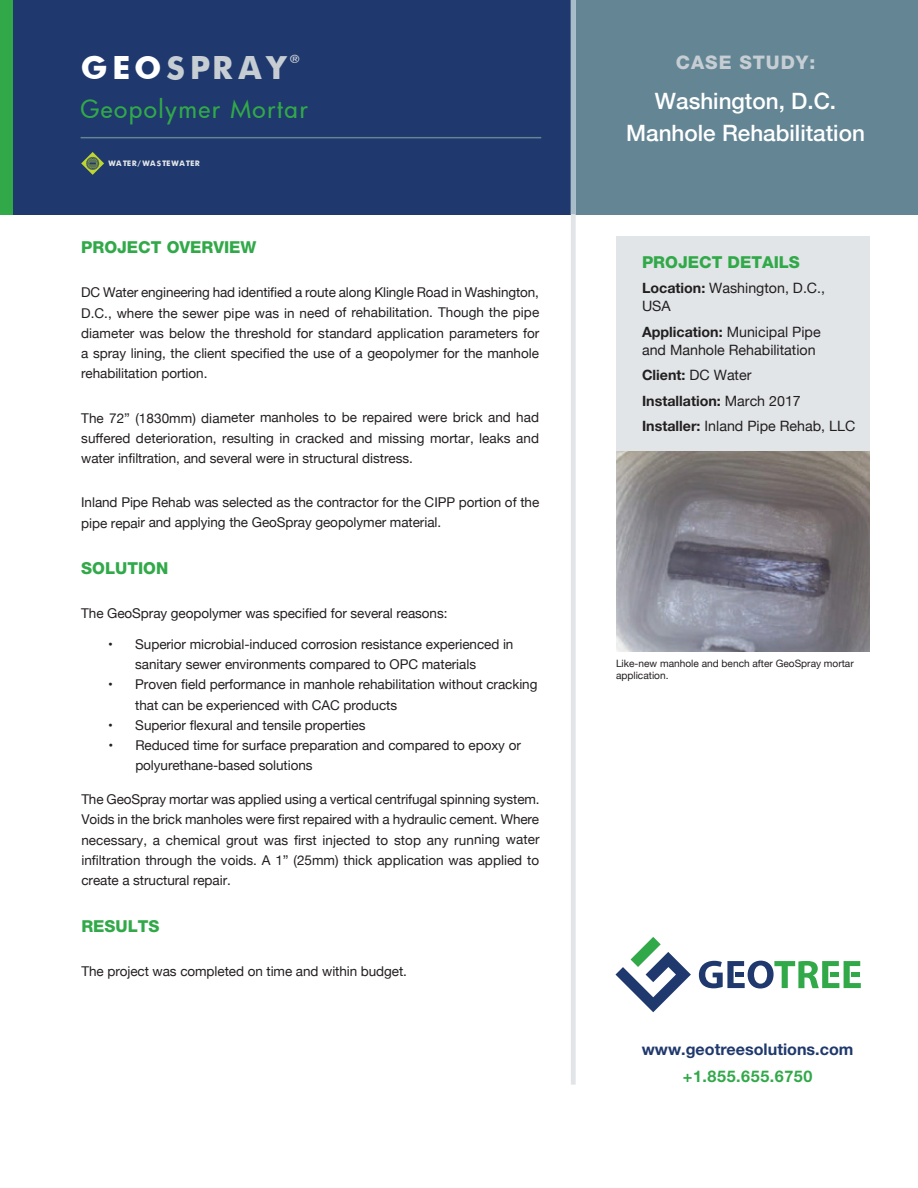
<style>
.page{position:relative;width:918px;height:1188px;background:#fff}
.page>*{position:absolute;margin:0;border:0;box-sizing:border-box;transform-origin:0 0}
.t1{font:700 35.85px "Futura";letter-spacing:.1em;color:#c6ced4}
.t2{font:500 24.3px "Futura";letter-spacing:.06em;color:#31a949}
.t3{font:500 22.5px/31.5px "Helvetica Neue";color:#fff;text-align:center}
.t4{font:800 18.75px "Helvetica Neue";letter-spacing:.05em;color:#c6ced4}
.t5{font:800 16.5px "Helvetica Neue";color:#31a949}
.t6{font:700 16.2px "Helvetica Neue";color:#1f386d}
.t7{font:700 16.2px "Helvetica Neue";letter-spacing:.035em;color:#31a949}
.t8{font:14.25px/18px "Helvetica Neue";color:#231f20}
.t9{font:13.5px/20.2px "Helvetica Neue";letter-spacing:-.005em;color:#231f20}
.t10{font:700 12.9px "Futura";color:#c6ced4}
.t11{font:10.2px/12.1px "Helvetica Neue";color:#231f20}
.t12{font:700 8.55px "Futura";letter-spacing:.04em;color:#e1e5e8}
.s1{color:#fff}
.s2{font-weight:700}
</style>
<div class="page">
<div style="left:559px;top:0;width:359px;height:214px;background:#638594"></div>
<div style="left:0;top:0;width:573px;height:214px;background:#1f386d"></div>
<div style="left:0;top:0;width:13px;height:214px;background:#31a949"></div>
<img style="left:616px;top:450px;width:254px;height:201px">
<div style="left:616px;top:236px;width:254px;height:214px;background:#e1e5e8"></div>
<div style="left:571px;top:0;width:5px;height:1085px;background:#e1e5e8"></div>
<div style="left:571px;top:0;width:5px;height:214px;background:#a7bdc8"></div>
<svg style="left:616px;top:937px;width:75px;height:75px"></svg>
<svg style="left:699px;top:961px;width:162px;height:28px"></svg>
<hr style="left:81px;top:137px;width:460px;height:1px;background:#638594">
<svg style="left:81px;top:152px;width:23px;height:23px"></svg>
<h1 class="t1" style="left:81px;top:50px;width:207px"><span class="s1">GEO</span>SPRAY</h1>
<p class="t10" style="left:290px;top:52px;width:12px">®</p>
<h2 class="t2" style="left:81px;top:93px;width:229px">Geopolymer Mortar</h2>
<p class="t12" style="left:108px;top:159px;width:94px">WATER/WASTEWATER</p>
<p class="t5" style="left:81px;top:237px;width:177px">PROJECT OVERVIEW</p>
<p class="t9" style="left:81px;top:283px;width:460px;text-align:justify">DC Water engineering had identified a route along Klingle Road in Washington, D.C., where the sewer pipe was in need of rehabilitation. Though the pipe diameter was below the threshold for standard application parameters for a spray lining, the client specified the use of a geopolymer for the manhole rehabilitation portion.</p>
<p class="t9" style="left:81px;top:408px;width:460px;text-align:justify">The 72” (1830mm) diameter manholes to be repaired were brick and had suffered deterioration, resulting in cracked and missing mortar, leaks and water infiltration, and several were in structural distress.</p>
<p class="t9" style="left:81px;top:493px;width:460px">Inland Pipe Rehab was selected as the contractor for the CIPP portion of the pipe repair and applying the GeoSpray geopolymer material.</p>
<p class="t5" style="left:81px;top:558px;width:89px">SOLUTION</p>
<p class="t9" style="left:81px;top:604px;width:368px">The GeoSpray geopolymer was specified for several reasons:</p>
<p class="t9" style="left:135px;top:635px;width:380px;text-indent:-27px">• Superior microbial-induced corrosion resistance experienced in sanitary sewer environments compared to OPC materials</p>
<p class="t9" style="left:135px;top:675px;width:404px;text-indent:-27px">• Proven field performance in manhole rehabilitation without cracking that can be experienced with CAC products</p>
<p class="t9" style="left:108px;top:716px;width:259px">• Superior flexural and tensile properties</p>
<p class="t9" style="left:135px;top:736px;width:387px;text-indent:-27px">• Reduced time for surface preparation and compared to epoxy or polyurethane-based solutions</p>
<p class="t9" style="left:81px;top:790px;width:460px;text-align:justify">The GeoSpray mortar was applied using a vertical centrifugal spinning system.<br>Voids in the brick manholes were first repaired with a hydraulic cement. Where necessary, a chemical grout was first injected to stop any running water infiltration through the voids. A 1” (25mm) thick application was applied to create a structural repair.</p>
<p class="t5" style="left:81px;top:916px;width:80px">RESULTS</p>
<p class="t9" style="left:81px;top:962px;width:327px">The project was completed on time and within budget.</p>
<h3 class="t4" style="left:676px;top:51px;width:141px">CASE STUDY:</h3>
<h3 class="t3" style="left:626px;top:84px;width:240px">Washington, D.C.<br>Manhole Rehabilitation</h3>
<p class="t5" style="left:642px;top:252px;width:159px">PROJECT DETAILS</p>
<p class="t8" style="left:642px;top:280px;width:185px"><span class="s2">Location:</span> Washington, D.C.,<br>USA</p>
<p class="t8" style="left:642px;top:324px;width:180px"><span class="s2">Application:</span> Municipal Pipe and Manhole Rehabilitation</p>
<p class="t8" style="left:642px;top:363px;width:215px;line-height:25.5px"><span class="s2">Client:</span> DC Water<br><span class="s2">Installation:</span> March 2017<br><span class="s2">Installer:</span> Inland Pipe Rehab, LLC</p>
<p class="t11" style="left:616px;top:657px;width:239px">Like-new manhole and bench after GeoSpray mortar application.</p>
<p class="t6" style="left:642px;top:1039px;width:213px">www.geotreesolutions.com</p>
<p class="t7" style="left:683px;top:1066px;width:131px">+1.855.655.6750</p>
</div>
